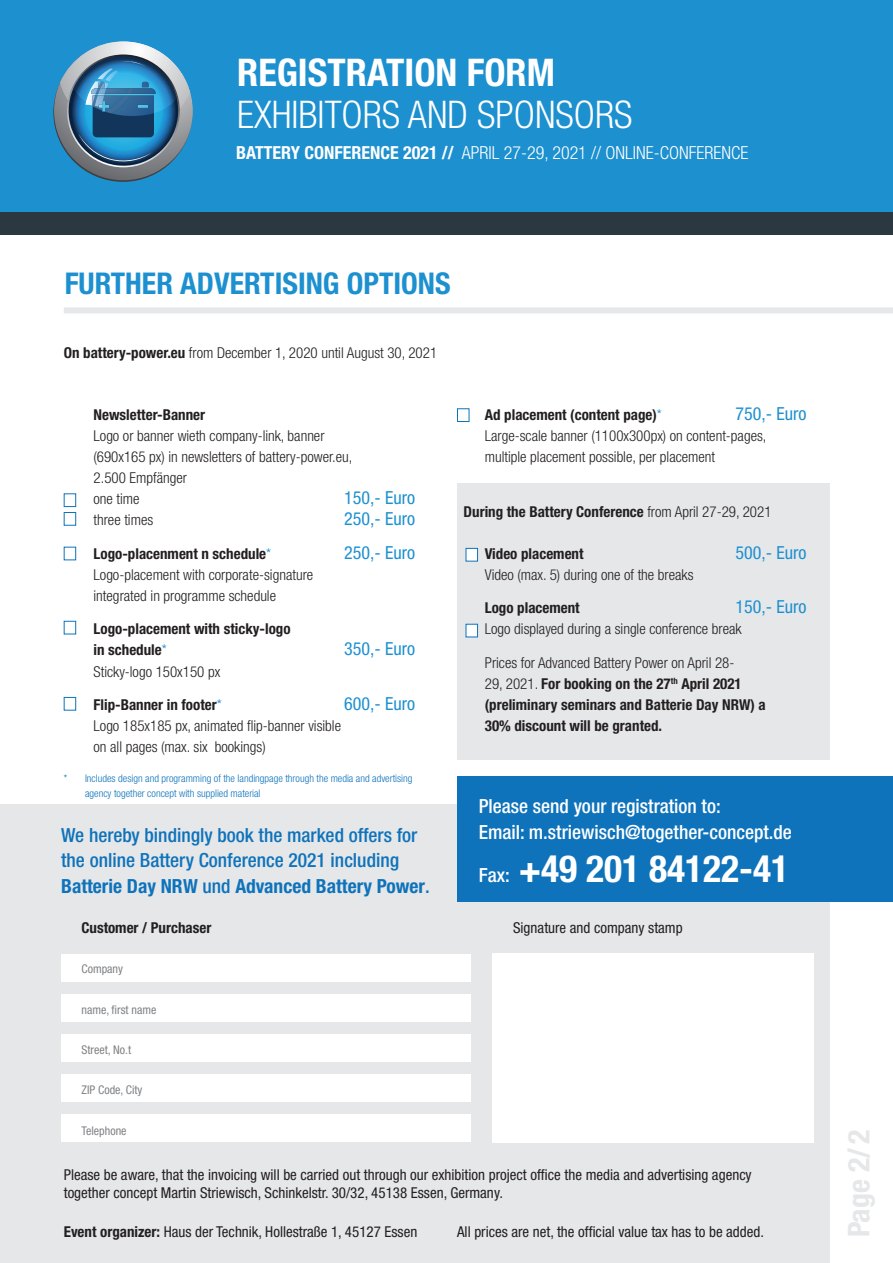
<style>
.page{position:relative;width:893px;height:1263px;background:#fff}
.page>*{position:absolute;margin:0;border:0;box-sizing:border-box;transform-origin:0 0}
.t1{font:300 condensed 38.1px "Helvetica Neue";color:#fff}
.t2{font:700 condensed 38.1px "Helvetica Neue";color:#fff}
.t3{font:700 condensed 37.5px "Helvetica Neue";color:#fff}
.t4{font:700 condensed 30px "Helvetica Neue";color:#1d90d0}
.t5{font:700 condensed 30px "Helvetica Neue";color:#e6e7e9}
.t6{font:500 condensed 19.5px/25.5px "Helvetica Neue";color:#0e73bb}
.t7{font:500 condensed 19.5px/25.5px "Helvetica Neue";color:#fff}
.t8{font:condensed 18px "Helvetica Neue";color:#1d90d0}
.t9{font:300 condensed 18px "Helvetica Neue";color:#fff}
.t10{font:700 condensed 18px "Helvetica Neue";color:#fff}
.t11{font:300 condensed 15px/21px "Helvetica Neue";color:#231f20}
.t12{font:700 condensed 15px/21px "Helvetica Neue";color:#231f20}
.t13{font:condensed 15px/18px "Helvetica Neue";color:#231f20}
.t14{font:condensed 12px "Helvetica Neue";color:#808285}
.t15{font:300 condensed 10.5px/15px "Helvetica Neue";color:#0e73bb}
.s1{font-weight:700}
.s2{font-weight:300;color:#1d90d0}
.s3{font-weight:300}
.s4{font-weight:500;font-size:19.5px}
</style>
<div class="page">
<div style="left:0;top:1204px;width:829px;height:59px;background:#e6e7e9"></div>
<div style="left:0;top:0;width:893px;height:217px;background:#1d90d0"></div>
<div style="left:0;top:212px;width:893px;height:23px;background:#2c3840"></div>
<svg style="left:54px;top:42px;width:139px;height:138px"></svg>
<svg style="left:60px;top:41px;width:130px;height:128px"></svg>
<div style="left:0;top:804px;width:829px;height:405px;background:#e6e7e9"></div>
<div style="left:457px;top:484px;width:372px;height:276px;background:#e6e7e9"></div>
<div style="left:457px;top:776px;width:436px;height:125px;background:#0e73bb"></div>
<div style="left:62px;top:1114px;width:409px;height:28px;background:#fff"></div>
<div style="left:62px;top:1074px;width:409px;height:28px;background:#fff"></div>
<div style="left:62px;top:1034px;width:409px;height:28px;background:#fff"></div>
<div style="left:62px;top:994px;width:409px;height:28px;background:#fff"></div>
<div style="left:62px;top:954px;width:409px;height:28px;background:#fff"></div>
<div style="left:492px;top:953px;width:322px;height:189px;background:#fff"></div>
<div style="left:64px;top:307px;width:829px;height:6px;background:#e6e7e9"></div>
<div style="left:64px;top:493px;width:12px;height:14px;background:#fff;border:1px solid #0e73bb"></div>
<div style="left:64px;top:512px;width:12px;height:14px;background:#fff;border:1px solid #0e73bb"></div>
<div style="left:457px;top:408px;width:12px;height:14px;background:#fff;border:1px solid #0e73bb"></div>
<div style="left:466px;top:548px;width:12px;height:13px;background:#fff;border:1px solid #0e73bb"></div>
<div style="left:466px;top:624px;width:12px;height:13px;background:#fff;border:1px solid #0e73bb"></div>
<div style="left:64px;top:547px;width:12px;height:13px;background:#fff;border:1px solid #0e73bb"></div>
<div style="left:64px;top:621px;width:12px;height:13px;background:#fff;border:1px solid #0e73bb"></div>
<div style="left:64px;top:697px;width:12px;height:13px;background:#fff;border:1px solid #0e73bb"></div>
<h1 class="t2" style="left:237px;top:50px;width:319px">Registration Form</h1>
<h1 class="t1" style="left:237px;top:93px;width:397px">Exhibitors and Sponsors</h1>
<p class="t10" style="left:236px;top:141px;width:108px">Battery Confere</p>
<p class="t9" style="left:370px;top:142px;width:371px"><span class="s1">nce 2021 //</span> April 27-29, 2021 // Online-Conference</p>
<h3 class="t4" style="left:65px;top:265px;width:77px">Further</h3>
<h3 class="t4" style="left:180px;top:265px;width:17px">Adver</h3>
<h3 class="t4" style="left:260px;top:265px;width:192px">tising Options</h3>
<p class="t11" style="left:64px;top:342px;width:375px"><span class="s1">On battery-power.eu</span> from December 1, 2020 until August 30, 2021</p>
<p class="t12" style="left:64px;top:404px;width:20px">N</p>
<p class="t12" style="left:102px;top:404px;width:105px">ewsletter-Banner</p>
<p class="t11" style="left:94px;top:425px;width:260px">Logo or banner wieth company-link, banner (690x165 px) in newsletters of battery-power.eu,<br>2.500 Empfänger<br>one time</p>
<p class="t8" style="left:344px;top:487px;width:72px">150,- Euro</p>
<p class="t11" style="left:94px;top:509px;width:61px">three times</p>
<p class="t8" style="left:344px;top:508px;width:72px">250,- Euro</p>
<p class="t12" style="left:94px;top:543px;width:179px">Logo-placenment n schedule<span class="s2">*</span></p>
<p class="t8" style="left:344px;top:542px;width:72px">250,- Euro</p>
<p class="t11" style="left:94px;top:564px;width:221px">Logo-placement with corporate-signature integrated in programme schedule</p>
<p class="t12" style="left:94px;top:618px;width:199px">Logo-placement with sticky-logo in schedule<span class="s2">*</span></p>
<p class="t8" style="left:344px;top:639px;width:72px">350,- Euro</p>
<p class="t11" style="left:94px;top:660px;width:128px">Sticky-logo 150x150 px</p>
<p class="t12" style="left:94px;top:694px;width:130px">Flip-Banner in footer<span class="s2">*</span></p>
<p class="t8" style="left:344px;top:693px;width:72px">600,- Euro</p>
<p class="t11" style="left:94px;top:715px;width:249px">Logo 185x185 px, animated flip-banner visible on all pages (max. six bookings)</p>
<p class="t15" style="left:85px;top:770px;width:329px;text-indent:-21px">* Includes design and programming of the landingpage through the media and advertising agency together concept with supplied material</p>
<h3 class="t6" style="left:61px;top:821px;width:370px">We hereby bindingly book the marked offers for the online Battery Conference 2021 including<br><span class="s1">Batterie Day NRW</span> und <span class="s1">Advanced Battery Power</span>.</h3>
<p class="t12" style="left:81px;top:917px;width:131px">Customer / Purchaser</p>
<p class="t14" style="left:81px;top:962px;width:43px">Company</p>
<p class="t14" style="left:81px;top:1002px;width:77px">name, first name</p>
<p class="t14" style="left:81px;top:1043px;width:51px">Street, No.t</p>
<p class="t14" style="left:81px;top:1083px;width:63px">ZIP Code, City</p>
<p class="t14" style="left:81px;top:1123px;width:47px">Telephone</p>
<p class="t12" style="left:455px;top:404px;width:21px">A</p>
<p class="t12" style="left:493px;top:404px;width:170px">d placement (content page)<span class="s2">*</span></p>
<p class="t8" style="left:736px;top:403px;width:72px">750,- Euro</p>
<p class="t11" style="left:485px;top:425px;width:283px">Large-scale banner (1100x300px) on content-pages, multiple placement possible, per placement</p>
<p class="t12" style="left:464px;top:501px;width:309px">During the Battery Conference <span class="s3">from April 27-29, 2021</span></p>
<p class="t12" style="left:485px;top:543px;width:100px">Video placement</p>
<p class="t8" style="left:736px;top:542px;width:72px">500,- Euro</p>
<p class="t11" style="left:485px;top:564px;width:210px">Video (max. 5) during one of the breaks</p>
<p class="t12" style="left:485px;top:597px;width:96px">Logo placement</p>
<p class="t8" style="left:736px;top:597px;width:72px">150,- Euro</p>
<p class="t11" style="left:485px;top:618px;width:258px">Logo displayed during a single conference break</p>
<p class="t12" style="left:485px;top:652px;width:282px;text-indent:-30px"><span class="s3">Prices for Advanced Battery Power on April 28-<br>29, 2021.</span> For booking on the 27<sup>th</sup> April 2021 (preliminary seminars and Batterie Day NRW) a 30% discount will be granted.</p>
<h3 class="t7" style="left:479px;top:793px;width:315px">Please send your registration to:<br>Email: m.striewisch@together-concept.de</h3>
<h2 class="t3" style="left:479px;top:846px;width:312px"><span class="s4">Fax:</span> +49 201 84122-41</h2>
<p class="t13" style="left:513px;top:919px;width:171px">Signature and company stamp</p>
<p class="t13" style="left:64px;top:1166px;width:689px">Please be aware, that the invoicing will be carried out through our exhibition project office the media and advertising agency together concept Martin Striewisch, Schinkelstr. 30/32, 45138 Essen, Germany.</p>
<p class="t13" style="left:64px;top:1223px;width:355px"><span class="s1">Event organizer:</span> Haus der Technik, Hollestraße 1, 45127 Essen</p>
<p class="t13" style="left:457px;top:1223px;width:308px">All prices are net, the official value tax has to be added.</p>
<h3 class="t5" style="left:841px;top:1237px;width:110px;rotate:-90deg">Page 2/ 2</h3>
</div>
